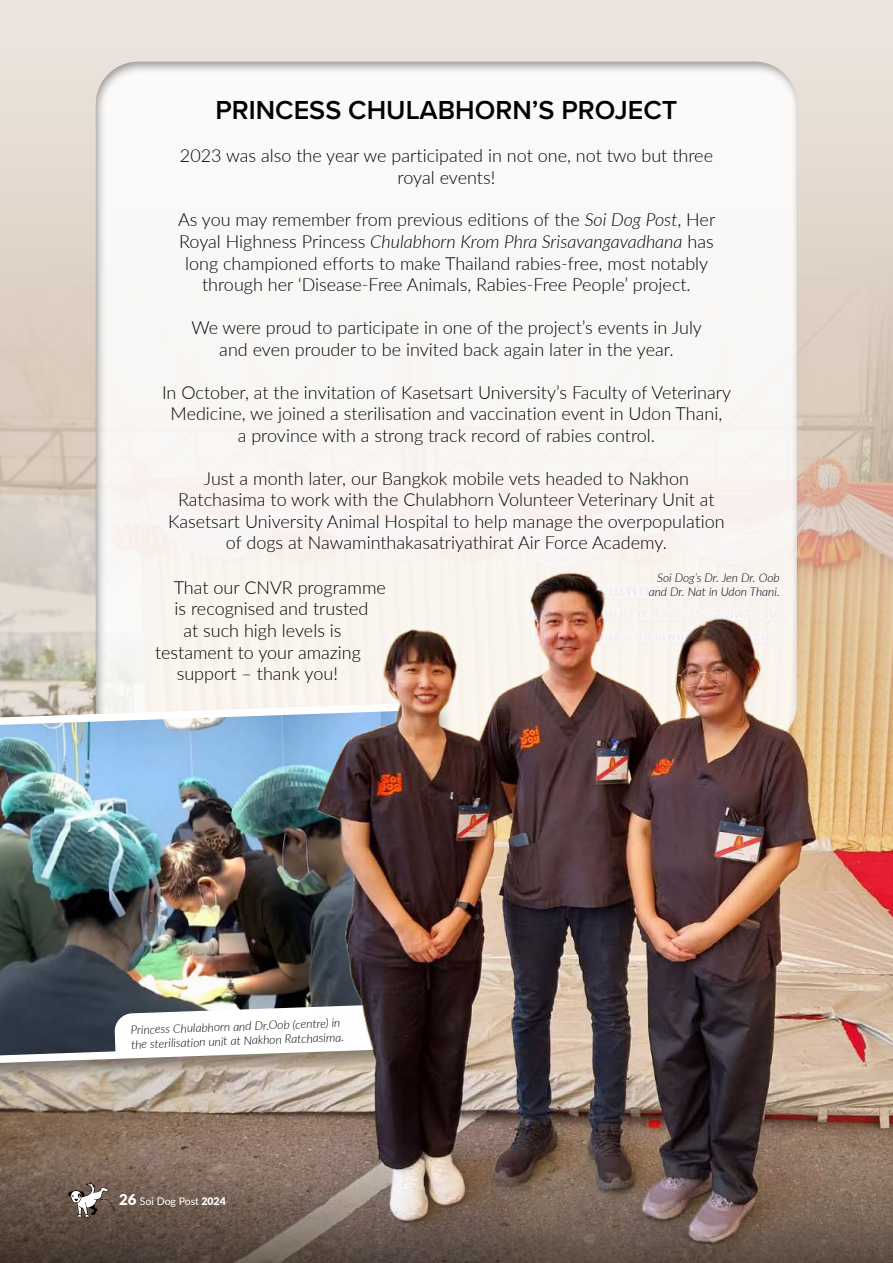
<style>
.page{position:relative;width:893px;height:1263px;background:#fff}
.page>*{position:absolute;margin:0;border:0;box-sizing:border-box;transform-origin:0 0}
.t1{font:600 27px "Proxima Nova";color:#000}
.t2{font:300 18px/21.6px "Lato";color:#000;text-align:center}
.t3{font:italic 300 12px/14.4px "Lato";color:#000;text-align:right}
.t4{font:10.5px "Lato";letter-spacing:-.005em;color:#fff}
.s1{font-style:italic}
.s2{font-weight:900;font-size:15px}
.s3{font-weight:900}
</style>
<div class="page">
<img style="left:464px;top:918px;width:429px;height:86px">
<svg style="left:0;top:1004px;width:893px;height:259px;background:#79665c"></svg>
<img style="left:0;top:0;width:893px;height:918px">
<div style="left:83px;top:51px;width:727px;height:695px;background:#000;opacity:.5"></div>
<div style="left:0;top:699px;width:464px;height:386px;background:#000;opacity:.35"></div>
<img style="left:0;top:698px;width:447px;height:370px">
<svg style="left:114px;top:1004px;width:290px;height:50px"></svg>
<svg style="left:68px;top:1182px;width:47px;height:35px"></svg>
<h1 class="t1" style="left:215px;top:90px;width:463px">PRINCESS CHULABHORN’S PROJECT</h1>
<p class="t2" style="left:180px;top:144px;width:535px">2023 was also the year we participated in not one, not two but three royal events!</p>
<p class="t2" style="left:178px;top:209px;width:539px">As you may remember from previous editions of the <span class="s1">Soi Dog Post</span>, Her Royal Highness Princess <span class="s1">Chulabhorn Krom Phra Srisavangavadhana</span> has long championed efforts to make Thailand rabies-free, most notably through her ‘Disease-Free Animals, Rabies-Free People’ project.</p>
<p class="t2" style="left:191px;top:316px;width:512px">We were proud to participate in one of the project’s events in July and even prouder to be invited back again later in the year.</p>
<p class="t2" style="left:162px;top:381px;width:571px">In October, at the invitation of Kasetsart University’s Faculty of Veterinary<br>Medicine, we joined a sterilisation and vaccination event in Udon Thani,<br>a province with a strong track record of rabies control.</p>
<p class="t2" style="left:168px;top:467px;width:558px">Just a month later, our Bangkok mobile vets headed to Nakhon Ratchasima to work with the Chulabhorn Volunteer Veterinary Unit at Kasetsart University Animal Hospital to help manage the overpopulation of dogs at Nawaminthakasatriyathirat Air Force Academy.</p>
<p class="t2" style="left:174px;top:576px;width:214px">That our CNVR programme</p>
<p class="t2" style="left:175px;top:597px;width:195px">is recognised and trusted</p>
<p class="t2" style="left:184px;top:619px;width:159px">at such high levels is</p>
<p class="t2" style="left:155px;top:641px;width:207px">testament to your amazing</p>
<p class="t2" style="left:177px;top:662px;width:163px">support – thank you!</p>
<p class="t3" style="left:649px;top:570px;width:133px">Soi Dog’s Dr. Jen Dr. Oob and Dr. Nat in Udon Thani.</p>
<p class="t3" style="left:130px;top:1022px;width:215px;text-align:left;rotate:-2deg">Princess Chulabhorn and Dr.Oob (centre) in the sterilisation unit at Nakhon Ratchasima.</p>
<p class="t4" style="left:119px;top:1194px;width:108px"><span class="s2">26</span> Soi Dog Post <span class="s3">2024</span></p>
</div>
